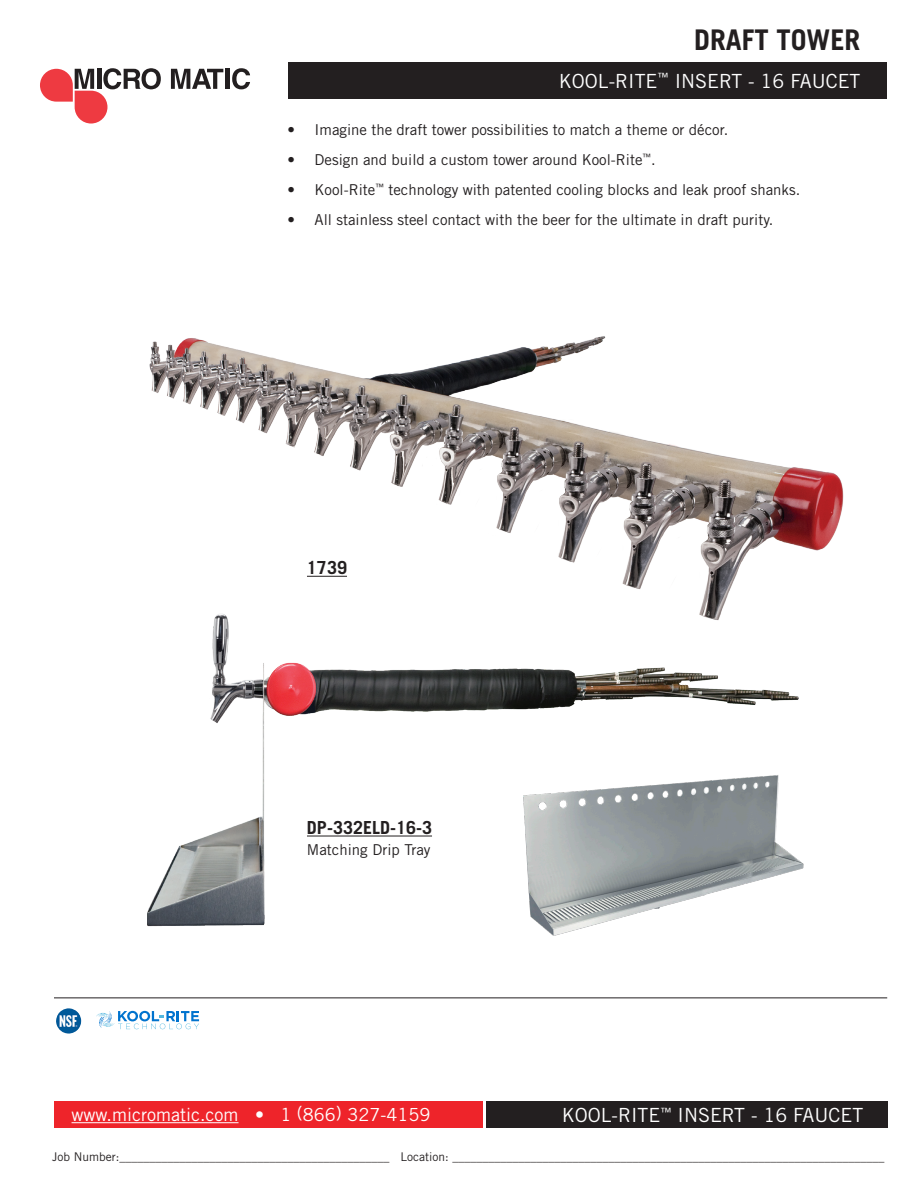
<style>
.page{position:relative;width:918px;height:1188px;background:#fff}
.page>*{position:absolute;margin:0;border:0;box-sizing:border-box;transform-origin:0 0}
.t1{font:700 28.5px "Trade Gothic LT Std";color:#231f20}
.t2{font:19.5px "Trade Gothic LT Std";color:#fff}
.t3{font:18px "Trade Gothic LT Std";color:#fff}
.t4{font:700 18px "Trade Gothic LT Std";color:#231f20}
.t5{font:15px "Trade Gothic LT Std";color:#231f20}
.t6{font:12px "Trade Gothic LT Std";color:#231f20}
</style>
<div class="page">
<div style="left:288px;top:62px;width:599px;height:37px;background:#231f20"></div>
<svg style="left:40px;top:68px;width:121px;height:56px"></svg>
<svg style="left:171px;top:69px;width:52px;height:20px"></svg>
<hr style="left:225px;top:69px;width:4px;height:20px;background:#231f20">
<svg style="left:232px;top:68px;width:18px;height:21px"></svg>
<div style="left:54px;top:1101px;width:428px;height:27px;background:#ee242a"></div>
<div style="left:486px;top:1101px;width:401px;height:27px;background:#231f20"></div>
<hr style="left:54px;top:998px;width:833px;height:1px;background:#231f20">
<hr style="left:72px;top:1122px;width:167px;height:1px;background:#fff">
<img style="left:148px;top:628px;width:651px;height:299px">
<img style="left:149px;top:336px;width:695px;height:292px">
<hr style="left:307px;top:576px;width:40px;height:1px;background:#231f20">
<hr style="left:307px;top:836px;width:125px;height:1px;background:#231f20">
<img style="left:520px;top:769px;width:284px;height:167px">
<img style="left:56px;top:1008px;width:25px;height:26px">
<svg style="left:96px;top:1011px;width:103px;height:18px"></svg>
<p class="t1" style="left:694px;top:22px;width:168px">DRAFT TOWER</p>
<p class="t2" style="left:559px;top:69px;width:303px">KOOL-RITE<sup>™</sup> INSERT - 16 FAUCET</p>
<p class="t5" style="left:288px;top:121px;width:442px">• Imagine the draft tower possibilities to match a theme or décor.</p>
<p class="t5" style="left:288px;top:151px;width:370px">• Design and build a custom tower around Kool-Rite<sup>™</sup>.</p>
<p class="t5" style="left:288px;top:181px;width:514px">• Kool-Rite<sup>™</sup> technology with patented cooling blocks and leak proof shanks.</p>
<p class="t5" style="left:288px;top:211px;width:487px">• All stainless steel contact with the beer for the ultimate in draft purity.</p>
<p class="t4" style="left:307px;top:557px;width:42px">1739</p>
<p class="t4" style="left:307px;top:817px;width:127px">DP-332ELD-16-3</p>
<p class="t5" style="left:307px;top:841px;width:125px">Matching Drip Tray</p>
<p class="t3" style="left:72px;top:1104px;width:360px">www.micromatic.com • 1 (866) 327-4159</p>
<p class="t2" style="left:562px;top:1103px;width:303px">KOOL-RITE<sup>™</sup> INSERT - 16 FAUCET</p>
<p class="t6" style="left:52px;top:1150px;width:834px">Job Number:_____________________________________________ Location: ________________________________________________________________________</p>
</div>
